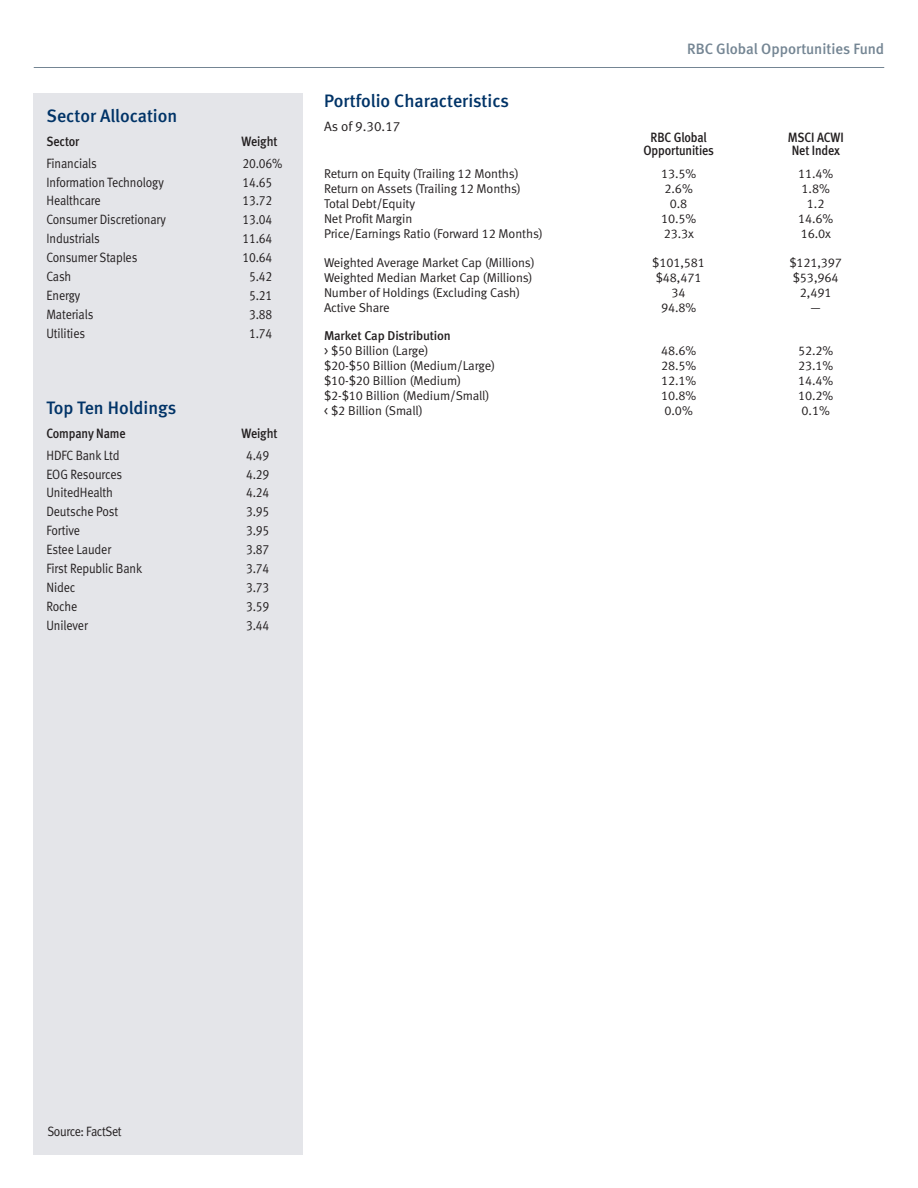
<style>
.page{position:relative;width:918px;height:1188px;background:#fff}
.page>*{position:absolute;margin:0;border:0;box-sizing:border-box;transform-origin:0 0}
.t1{font:18px "Meta Medium LF";color:#003367}
.t2{font:15px "Meta Medium LF";color:#748593}
.t3{font:13.5px "Meta Normal LF";letter-spacing:-.01em;color:#231f20;scale:.9 1}
.t4{font:13.5px/13.5px "Meta Medium LF";letter-spacing:-.01em;color:#231f20;text-align:center;scale:.9 1}
.t5{font:13.5px "Meta Normal LF";letter-spacing:-.03em;color:#231f20;scale:.9 1}
.t6{font:13.5px "Meta Normal LF";letter-spacing:-.01em;color:#231f20}
.t7{font:12.75px "Meta Normal LF";letter-spacing:-.01em;color:#231f20}
.t8{font:12.75px "Meta Medium LF";letter-spacing:-.01em;color:#231f20}
</style>
<div class="page">
<div style="left:34px;top:93px;width:269px;height:1061px;background:#e4e5e9"></div>
<hr style="left:34px;top:67px;width:850px;height:1px;background:#748593">
<p class="t1" style="left:46px;top:105px;width:132px">Sector Allocation</p>
<p class="t4" style="left:46px;top:135px;width:38px">Sector</p>
<p class="t4" style="left:242px;top:135px;width:41px">Weight</p>
<p class="t3" style="left:46px;top:155px;width:58px">Financials</p>
<p class="t3" style="left:242px;top:155px;width:46px">20.06%</p>
<p class="t3" style="left:46px;top:174px;width:132px">Information Technology</p>
<p class="t3" style="left:242px;top:174px;width:35px">14.65</p>
<p class="t3" style="left:46px;top:193px;width:62px">Healthcare</p>
<p class="t3" style="left:242px;top:193px;width:35px">13.72</p>
<p class="t3" style="left:46px;top:212px;width:134px">Consumer Discretionary</p>
<p class="t3" style="left:242px;top:212px;width:35px">13.04</p>
<p class="t3" style="left:46px;top:231px;width:61px">Industrials</p>
<p class="t3" style="left:242px;top:231px;width:35px">11.64</p>
<p class="t3" style="left:46px;top:250px;width:102px">Consumer Staples</p>
<p class="t3" style="left:242px;top:250px;width:35px">10.64</p>
<p class="t3" style="left:46px;top:269px;width:29px">Cash</p>
<p class="t3" style="left:249px;top:269px;width:27px">5.42</p>
<p class="t3" style="left:46px;top:287px;width:39px">Energy</p>
<p class="t3" style="left:249px;top:287px;width:27px">5.21</p>
<p class="t3" style="left:46px;top:306px;width:54px">Materials</p>
<p class="t3" style="left:249px;top:306px;width:27px">3.88</p>
<p class="t3" style="left:46px;top:325px;width:44px">Utilities</p>
<p class="t3" style="left:249px;top:325px;width:27px">1.74</p>
<p class="t1" style="left:46px;top:397px;width:131px">Top Ten Holdings</p>
<p class="t4" style="left:46px;top:427px;width:90px">Company Name</p>
<p class="t4" style="left:242px;top:427px;width:41px">Weight</p>
<p class="t3" style="left:46px;top:447px;width:83px">HDFC Bank Ltd</p>
<p class="t3" style="left:246px;top:447px;width:27px">4.49</p>
<p class="t3" style="left:46px;top:466px;width:86px">EOG Resources</p>
<p class="t3" style="left:246px;top:466px;width:27px">4.29</p>
<p class="t3" style="left:46px;top:485px;width:75px">UnitedHealth</p>
<p class="t3" style="left:246px;top:485px;width:27px">4.24</p>
<p class="t3" style="left:46px;top:504px;width:81px">Deutsche Post</p>
<p class="t3" style="left:246px;top:504px;width:27px">3.95</p>
<p class="t3" style="left:46px;top:523px;width:39px">Fortive</p>
<p class="t3" style="left:246px;top:523px;width:27px">3.95</p>
<p class="t3" style="left:46px;top:542px;width:73px">Estee Lauder</p>
<p class="t3" style="left:246px;top:542px;width:27px">3.87</p>
<p class="t3" style="left:46px;top:561px;width:108px">First Republic Bank</p>
<p class="t3" style="left:246px;top:561px;width:27px">3.74</p>
<p class="t3" style="left:46px;top:579px;width:34px">Nidec</p>
<p class="t3" style="left:246px;top:579px;width:27px">3.73</p>
<p class="t3" style="left:46px;top:598px;width:36px">Roche</p>
<p class="t3" style="left:246px;top:598px;width:27px">3.59</p>
<p class="t3" style="left:46px;top:617px;width:47px">Unilever</p>
<p class="t3" style="left:246px;top:617px;width:27px">3.44</p>
<p class="t1" style="left:324px;top:90px;width:186px">Portfolio Characteristics</p>
<p class="t6" style="left:324px;top:119px;width:78px">As of 9.30.17</p>
<p class="t7" style="left:324px;top:166px;width:196px">Return on Equity (Trailing 12 Months)</p>
<p class="t7" style="left:324px;top:181px;width:198px">Return on Assets (Trailing 12 Months)</p>
<p class="t7" style="left:324px;top:196px;width:93px">Total Debt/Equity</p>
<p class="t7" style="left:324px;top:211px;width:90px">Net Profit Margin</p>
<p class="t7" style="left:324px;top:226px;width:220px">Price/Earnings Ratio (Forward 12 Months)</p>
<p class="t7" style="left:324px;top:255px;width:212px">Weighted Average Market Cap (Millions)</p>
<p class="t7" style="left:324px;top:270px;width:210px">Weighted Median Market Cap (Millions)</p>
<p class="t7" style="left:324px;top:285px;width:198px">Number of Holdings (Excluding Cash)</p>
<p class="t7" style="left:324px;top:300px;width:67px">Active Share</p>
<p class="t8" style="left:324px;top:328px;width:128px">Market Cap Distribution</p>
<p class="t7" style="left:324px;top:343px;width:106px">&gt; $50 Billion (Large)</p>
<p class="t7" style="left:324px;top:358px;width:173px">$20-$50 Billion (Medium/Large)</p>
<p class="t7" style="left:324px;top:373px;width:139px">$10-$20 Billion (Medium)</p>
<p class="t7" style="left:324px;top:388px;width:167px">$2-$10 Billion (Medium/Small)</p>
<p class="t7" style="left:324px;top:403px;width:100px">&lt; $2 Billion (Small)</p>
<p class="t2" style="left:687px;top:40px;width:199px">RBC Global Opportunities Fund</p>
<p class="t4" style="left:643px;top:130px;width:80px">RBC Global<br>Opportunities</p>
<p class="t4" style="left:788px;top:130px;width:64px">MSCI ACWI</p>
<p class="t4" style="left:792px;top:144px;width:55px">Net Index</p>
<p class="t7" style="left:661px;top:166px;width:37px">13.5%</p>
<p class="t7" style="left:665px;top:181px;width:30px">2.6%</p>
<p class="t7" style="left:670px;top:196px;width:19px">0.8</p>
<p class="t7" style="left:661px;top:211px;width:37px">10.5%</p>
<p class="t7" style="left:664px;top:226px;width:32px">23.3x</p>
<p class="t7" style="left:652px;top:255px;width:54px">$101,581</p>
<p class="t7" style="left:656px;top:270px;width:47px">$48,471</p>
<p class="t7" style="left:672px;top:285px;width:16px">34</p>
<p class="t7" style="left:661px;top:300px;width:37px">94.8%</p>
<p class="t7" style="left:661px;top:343px;width:37px">48.6%</p>
<p class="t7" style="left:661px;top:358px;width:37px">28.5%</p>
<p class="t7" style="left:661px;top:373px;width:37px">12.1%</p>
<p class="t7" style="left:661px;top:388px;width:37px">10.8%</p>
<p class="t7" style="left:665px;top:403px;width:30px">0.0%</p>
<p class="t7" style="left:798px;top:166px;width:37px">11.4%</p>
<p class="t7" style="left:802px;top:181px;width:30px">1.8%</p>
<p class="t7" style="left:807px;top:196px;width:19px">1.2</p>
<p class="t7" style="left:798px;top:211px;width:37px">14.6%</p>
<p class="t7" style="left:801px;top:226px;width:32px">16.0x</p>
<p class="t7" style="left:789px;top:255px;width:54px">$121,397</p>
<p class="t7" style="left:793px;top:270px;width:47px">$53,964</p>
<p class="t7" style="left:800px;top:285px;width:33px">2,491</p>
<p class="t7" style="left:811px;top:300px;width:12px">—</p>
<p class="t7" style="left:798px;top:343px;width:37px">52.2%</p>
<p class="t7" style="left:798px;top:358px;width:37px">23.1%</p>
<p class="t7" style="left:798px;top:373px;width:37px">14.4%</p>
<p class="t7" style="left:798px;top:388px;width:37px">10.2%</p>
<p class="t7" style="left:802px;top:403px;width:30px">0.1%</p>
<p class="t5" style="left:47px;top:1124px;width:84px">Source: FactSet</p>
</div>
